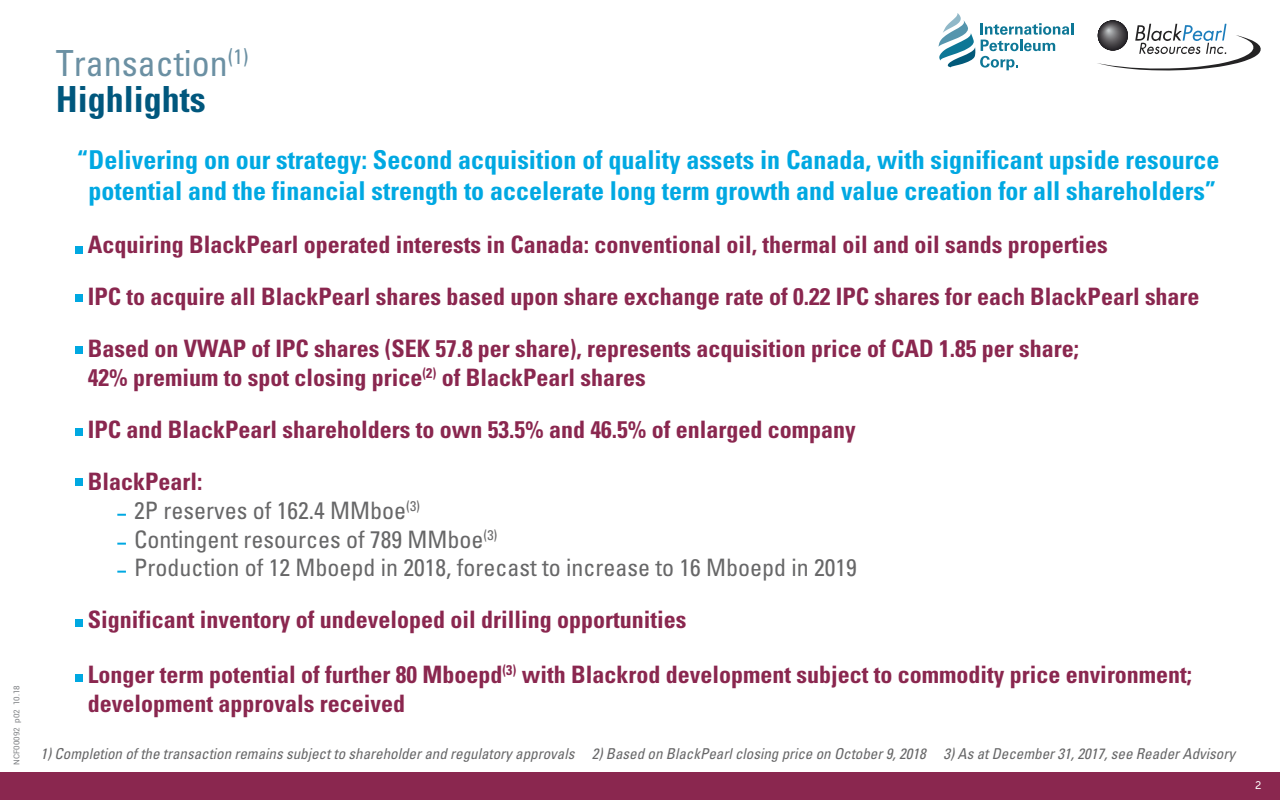
<style>
.page{position:relative;width:1280px;height:800px;background:#fff}
.page>*{position:absolute;margin:0;border:0;box-sizing:border-box;transform-origin:0 0}
.t1{font:condensed 36px/36.5px "Univers";color:#6b90a3}
.t2{font:700 condensed 26px/31.2px "Univers";color:#00a8e2;text-align:center}
.t3{font:700 condensed 24px/52px "Univers";color:#8a274f}
.t4{font:condensed 24px/28.8px "Univers";color:#676768}
.t5{font:italic condensed 15px "Univers";color:#676768}
.t6{font:11px "Reader";color:#fff}
.t7{font:8px "Roboto";color:#808285}
.s1{font-weight:700;color:#00577d}
</style>
<div class="page">
<div style="left:0;top:773px;width:1280px;height:27px;background:#8a274f"></div>
<div style="left:75px;top:246px;width:7px;height:7px;background:#00a8e1"></div>
<div style="left:75px;top:295px;width:7px;height:7px;background:#00a8e1"></div>
<div style="left:75px;top:346px;width:7px;height:7px;background:#00a8e1"></div>
<div style="left:75px;top:428px;width:7px;height:7px;background:#00a8e1"></div>
<div style="left:75px;top:479px;width:7px;height:7px;background:#00a8e1"></div>
<div style="left:75px;top:620px;width:7px;height:7px;background:#00a8e1"></div>
<div style="left:75px;top:674px;width:7px;height:7px;background:#00a8e1"></div>
<svg style="left:1098px;top:20px;width:30px;height:30px"></svg>
<div style="left:1098px;top:21px;width:30px;height:29px;background:#232124;border-radius:50%"></div>
<div style="left:1098px;top:21px;width:29px;height:28px;background:#29272b;border-radius:50%"></div>
<div style="left:1099px;top:21px;width:28px;height:28px;background:#2a282c;border-radius:50%"></div>
<div style="left:1099px;top:21px;width:27px;height:27px;background:#302e32;border-radius:50%"></div>
<div style="left:1099px;top:22px;width:26px;height:25px;background:#373539;border-radius:50%"></div>
<div style="left:1100px;top:22px;width:24px;height:24px;background:#3d3b3e;border-radius:50%"></div>
<div style="left:1101px;top:23px;width:21px;height:21px;background:#4c4a4d;border-radius:50%"></div>
<svg style="left:1097px;top:24px;width:164px;height:47px"></svg>
<svg style="left:938px;top:13px;width:135px;height:57px"></svg>
<svg style="left:117px;top:514px;width:9px;height:2px"></svg>
<svg style="left:117px;top:543px;width:9px;height:2px"></svg>
<svg style="left:117px;top:571px;width:9px;height:2px"></svg>
<p class="t7" style="left:11px;top:765px;width:81px;rotate:-90deg">NCF00092 p02 10.18</p>
<h1 class="t1" style="left:56px;top:44px;width:194px">Transaction<sup>(1)<br></sup><span class="s1">Highlights</span></h1>
<p class="t2" style="left:77px;top:144px;width:1144px">“Delivering on our strategy: Second acquisition of quality assets in Canada, with significant upside resource potential and the financial strength to accelerate long term growth and value creation for all shareholders”</p>
<p class="t3" style="left:88px;top:219px;width:1113px">Acquiring BlackPearl operated interests in Canada: conventional oil, thermal oil and oil sands properties<br>IPC to acquire all BlackPearl shares based upon share exchange rate of 0.22 IPC shares for each BlackPearl share<br>Based on VWAP of IPC shares (SEK 57.8 per share), represents acquisition price of CAD 1.85 per share;</p>
<p class="t3" style="left:88px;top:351px;width:769px">42% premium to spot closing price<sup>(2)</sup> of BlackPearl shares<br>IPC and BlackPearl shareholders to own 53.5% and 46.5% of enlarged company<br>BlackPearl:</p>
<p class="t4" style="left:134px;top:496px;width:724px">2P reserves of 162.4 MMboe<sup>(3)<br></sup>Contingent resources of 789 MMboe<sup>(3)<br></sup>Production of 12 Mboepd in 2018, forecast to increase to 16 Mboepd in 2019</p>
<p class="t3" style="left:88px;top:594px;width:600px">Significant inventory of undeveloped oil drilling opportunities</p>
<p class="t3" style="left:88px;top:660px;width:1106px;line-height:28.8px">Longer term potential of further 80 Mboepd<sup>(3)</sup> with Blackrod development subject to commodity price environment; development approvals received</p>
<p class="t5" style="left:40px;top:744px;width:1196px">1) Completion of the transaction remains subject to shareholder and regulatory approvals 2) Based on BlackPearl closing price on October 9, 2018 3) As at December 31, 2017, see Reader Advisory</p>
<p class="t6" style="left:1255px;top:779px;width:8px">2</p>
</div>
